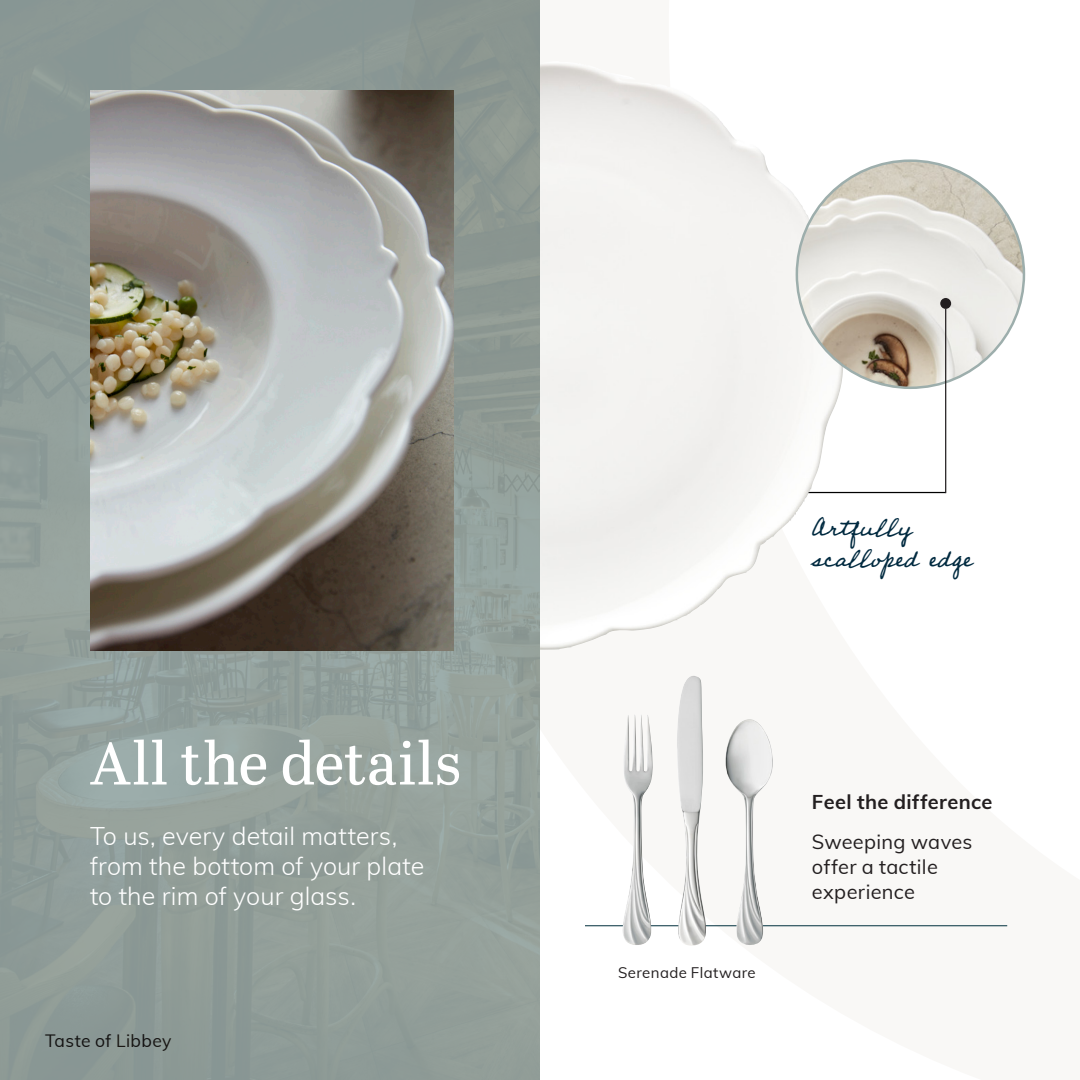
<style>
.page{position:relative;width:1080px;height:1080px;background:#fff}
.page>*{position:absolute;margin:0;border:0;box-sizing:border-box;transform-origin:0 0}
.Libbey_heads{font:60px "Abril Text";letter-spacing:.005em;color:#fff}
.t1{font:30px "Professor";color:#002a40}
.Libbey_body{font:300 25px/30px "Muli";letter-spacing:.005em;color:#fff}
._2021_Product_Data{font:700 20px/40px "Muli";letter-spacing:.02em;color:#231f20}
._2021_Product_Data-2{font:20px "Muli";letter-spacing:.015em;color:#231f20}
.Libbey_body-2{font:17.5px "Muli";letter-spacing:.02em;color:#231f20}
._2021_Product_Data-3{font:15px "Muli";letter-spacing:.025em;color:#231f20}
.s1{font-weight:400}
</style>
<div class="page">
<div style="left:0;top:0;width:540px;height:1080px;background:#919d98"></div>
<img style="left:90px;top:90px;width:364px;height:560px">
<hr style="left:585px;top:925px;width:422px;height:1px;background:#002f3c">
<img style="left:724px;top:719px;width:51px;height:227px">
<img style="left:622px;top:714px;width:31px;height:231px">
<img style="left:676px;top:676px;width:31px;height:270px">
<hr style="left:808px;top:492px;width:138px;height:1px;background:#000">
<img style="left:540px;top:64px;width:304px;height:586px">
<img style="left:797px;top:161px;width:227px;height:227px;border-radius:114px">
<hr style="left:945px;top:309px;width:1px;height:184px;background:#231f20">
<div style="left:940px;top:298px;width:11px;height:11px;background:#231f20;border-radius:50%"></div>
<hr style="left:1079px;top:0;width:1px;height:619px;background:#dad1c5">
<p class="Libbey_heads" style="left:90px;top:720px;width:373px">All the details</p>
<p class="Libbey_body" style="left:90px;top:820px;width:336px">To us, every detail matters, from the bottom of your plate to the rim of your glass.</p>
<p class="Libbey_body-2" style="left:45px;top:1028px;width:128px">Taste of Libbey</p>
<p class="t1" style="left:812px;top:507px;width:101px">Artfully</p>
<p class="t1" style="left:812px;top:538px;width:161px">scalloped edge</p>
<p class="_2021_Product_Data-3" style="left:618px;top:962px;width:139px">Serenade Flatware</p>
<p class="_2021_Product_Data" style="left:812px;top:780px;width:182px">Feel the difference<br><span class="s1">Sweeping waves</span></p>
<p class="_2021_Product_Data-2" style="left:812px;top:852px;width:127px">offer a tactile</p>
<p class="_2021_Product_Data-2" style="left:812px;top:877px;width:105px">experience</p>
</div>
